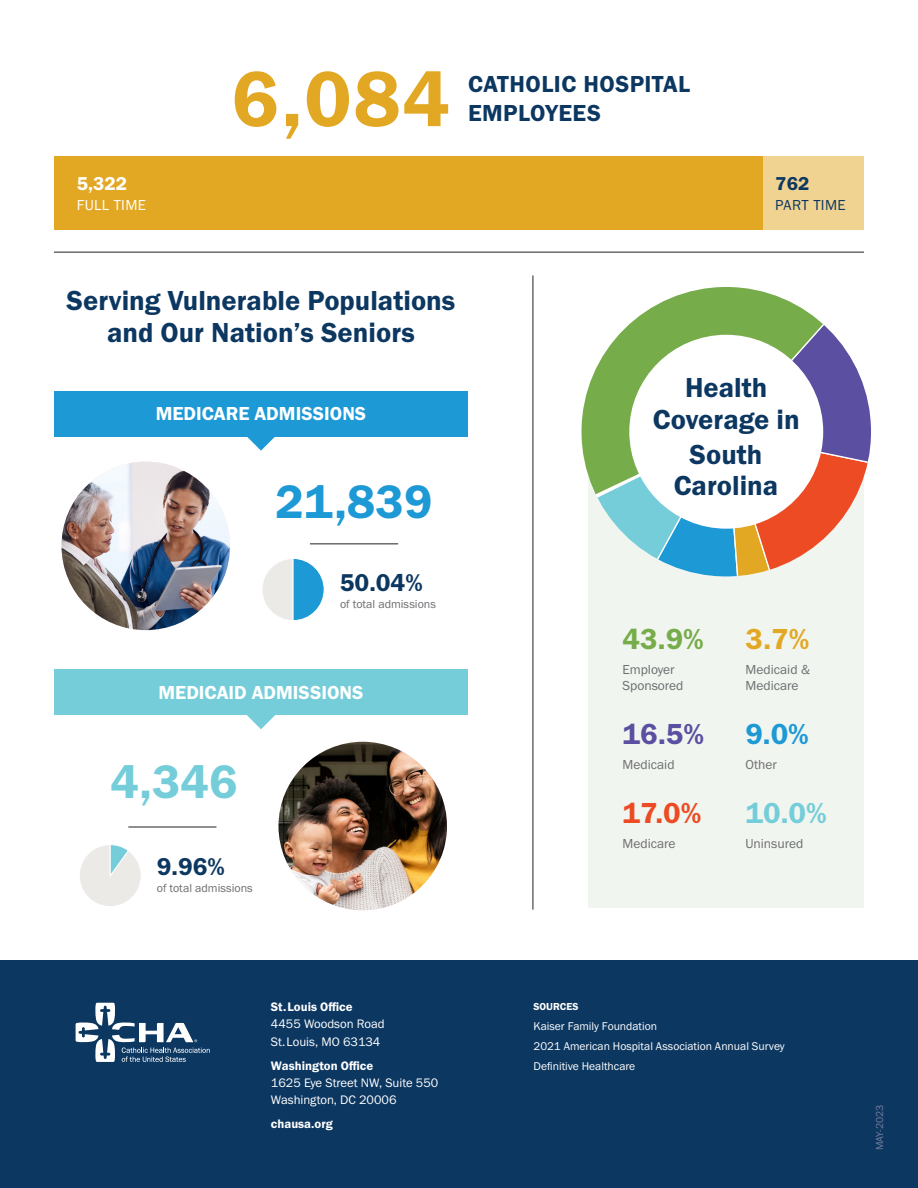
<style>
.page{position:relative;width:918px;height:1188px;background:#fff}
.page>*{position:absolute;margin:0;border:0;box-sizing:border-box;transform-origin:0 0}
.t1{font:81px "Franklin Gothic URW Dem";color:#e3a823}
.t2{font:48.6px "Franklin Gothic URW Dem";color:#1d99d6}
.t3{font:48.6px "Franklin Gothic URW Dem";color:#74cdd9}
.t4{font:30px "Franklin Gothic URW Dem";color:#76ac4a}
.t5{font:30px "Franklin Gothic URW Dem";color:#5a4fa1}
.t6{font:30px "Franklin Gothic URW Dem";color:#ec4b23}
.t7{font:30px "Franklin Gothic URW Dem";color:#74cdd9}
.t8{font:30px "Franklin Gothic URW Dem";color:#e3a823}
.t9{font:30px "Franklin Gothic URW Dem";color:#1d99d6}
.t10{font:28.5px/31.5px "Franklin Gothic URW Dem";color:#0c3761;text-align:center}
.t11{font:25.2px "Franklin Gothic URW Dem";color:#0c3761}
.t12{font:24px/28.8px "Franklin Gothic URW Dem";letter-spacing:.02em;color:#0c3761}
.t13{font:19.5px "Franklin Gothic URW Dem";color:#fff}
.t14{font:19.35px "Franklin Gothic URW Dem";color:#fff}
.t15{font:19.35px "Franklin Gothic URW Dem";color:#0c3761}
.t16{font:15px "Franklin Gothic URW Boo";letter-spacing:.025em;color:#fff}
.t17{font:15px "Franklin Gothic URW Boo";letter-spacing:.025em;color:#0c3761}
.t18{font:13.5px/16.2px "Franklin Gothic URW Boo";color:#6c6d70}
.t19{font:12.75px/17.2px "Franklin Gothic URW Boo";color:#fff}
.t20{font:12.75px "Franklin Gothic URW Dem";color:#fff}
.t21{font:12px "Franklin Gothic URW Boo";color:#6c6d70}
.t22{font:11.7px/20px "Franklin Gothic URW Boo";color:#fff}
.t23{font:10.5px "Franklin Gothic URW Boo";color:#767e9b}
.t24{font:10.5px "Franklin Gothic URW Dem";color:#fff}
</style>
<div class="page">
<hr style="left:533px;top:276px;width:1px;height:634px;background:#231f20">
<div style="left:588px;top:435px;width:276px;height:473px;background:#f1f5ef"></div>
<svg style="left:602px;top:341px;width:269px;height:235px"></svg>
<svg style="left:582px;top:287px;width:257px;height:219px"></svg>
<div style="left:762px;top:156px;width:102px;height:74px;background:#f1d391"></div>
<div style="left:54px;top:156px;width:708px;height:74px;background:#e3a823"></div>
<div style="left:0;top:960px;width:918px;height:228px;background:#0c3761"></div>
<svg style="left:76px;top:1003px;width:134px;height:59px"></svg>
<svg style="left:262px;top:558px;width:62px;height:63px"></svg>
<div style="left:54px;top:391px;width:414px;height:45px;background:#1d99d6"></div>
<div style="left:54px;top:669px;width:414px;height:46px;background:#74cdd9"></div>
<svg style="left:245px;top:436px;width:32px;height:15px"></svg>
<svg style="left:247px;top:715px;width:28px;height:14px"></svg>
<hr style="left:310px;top:544px;width:88px;height:1px;background:#231f20">
<svg style="left:80px;top:845px;width:61px;height:61px"></svg>
<hr style="left:128px;top:827px;width:88px;height:1px;background:#231f20">
<hr style="left:54px;top:252px;width:810px;height:1px;background:#231f20">
<img style="left:62px;top:462px;width:168px;height:168px;border-radius:84px">
<img style="left:279px;top:742px;width:168px;height:168px;border-radius:84px">
<div style="left:629px;top:335px;width:194px;height:194px;background:#fff;border-radius:50%"></div>
<p class="t14" style="left:77px;top:171px;width:52px">5,322</p>
<p class="t16" style="left:77px;top:195px;width:71px">FULL TIME</p>
<p class="t1" style="left:232px;top:49px;width:220px">6,084</p>
<h3 class="t12" style="left:468px;top:70px;width:224px">CATHOLIC HOSPITAL<br>EMPLOYEES</h3>
<p class="t15" style="left:775px;top:172px;width:36px">762</p>
<p class="t17" style="left:775px;top:196px;width:72px">PART TIME</p>
<h3 class="t10" style="left:67px;top:285px;width:390px">Serving Vulnerable Populations and Our Nation’s Seniors</h3>
<h3 class="t13" style="left:156px;top:401px;width:212px">MEDICARE ADMISSIONS</h3>
<p class="t2" style="left:276px;top:471px;width:158px">21,839</p>
<p class="t11" style="left:340px;top:567px;width:85px">50.04%</p>
<p class="t21" style="left:340px;top:597px;width:98px">of total admissions</p>
<h3 class="t13" style="left:158px;top:680px;width:207px">MEDICAID ADMISSIONS</h3>
<p class="t3" style="left:110px;top:752px;width:129px">4,346</p>
<p class="t11" style="left:157px;top:851px;width:70px">9.96%</p>
<p class="t21" style="left:157px;top:881px;width:98px">of total admissions</p>
<h3 class="t10" style="left:653px;top:372px;width:148px">Health<br>Coverage in</h3>
<p class="t10" style="left:674px;top:438px;width:106px">South<br>Carolina</p>
<p class="t4" style="left:622px;top:620px;width:83px">43.9%</p>
<p class="t18" style="left:622px;top:661px;width:63px">Employer<br>Sponsored</p>
<p class="t5" style="left:622px;top:716px;width:83px">16.5%</p>
<p class="t18" style="left:622px;top:756px;width:54px">Medicaid</p>
<p class="t6" style="left:622px;top:795px;width:81px">17.0%</p>
<p class="t18" style="left:622px;top:836px;width:55px">Medicare</p>
<p class="t8" style="left:746px;top:620px;width:65px">3.7%</p>
<p class="t18" style="left:746px;top:661px;width:66px">Medicaid &amp;<br>Medicare</p>
<p class="t9" style="left:746px;top:716px;width:65px">9.0%</p>
<p class="t18" style="left:746px;top:756px;width:33px">Other</p>
<p class="t7" style="left:746px;top:795px;width:83px">10.0%</p>
<p class="t18" style="left:746px;top:836px;width:59px">Uninsured</p>
<p class="t20" style="left:271px;top:999px;width:83px">St. Louis Office</p>
<p class="t19" style="left:271px;top:1015px;width:115px">4455 Woodson Road<br>St. Louis, MO 63134</p>
<p class="t20" style="left:271px;top:1058px;width:104px">Washington Office</p>
<p class="t19" style="left:271px;top:1074px;width:169px">1625 Eye Street NW, Suite 550<br>Washington, DC 20006</p>
<p class="t20" style="left:271px;top:1116px;width:63px">chausa.org</p>
<p class="t24" style="left:534px;top:1000px;width:47px">SOURCES</p>
<p class="t22" style="left:534px;top:1016px;width:253px">Kaiser Family Foundation<br>2021 American Hospital Association Annual Survey<br>Definitive Healthcare</p>
<p class="t23" style="left:873px;top:1150px;width:47px;rotate:-90deg">MAY-2023</p>
</div>
